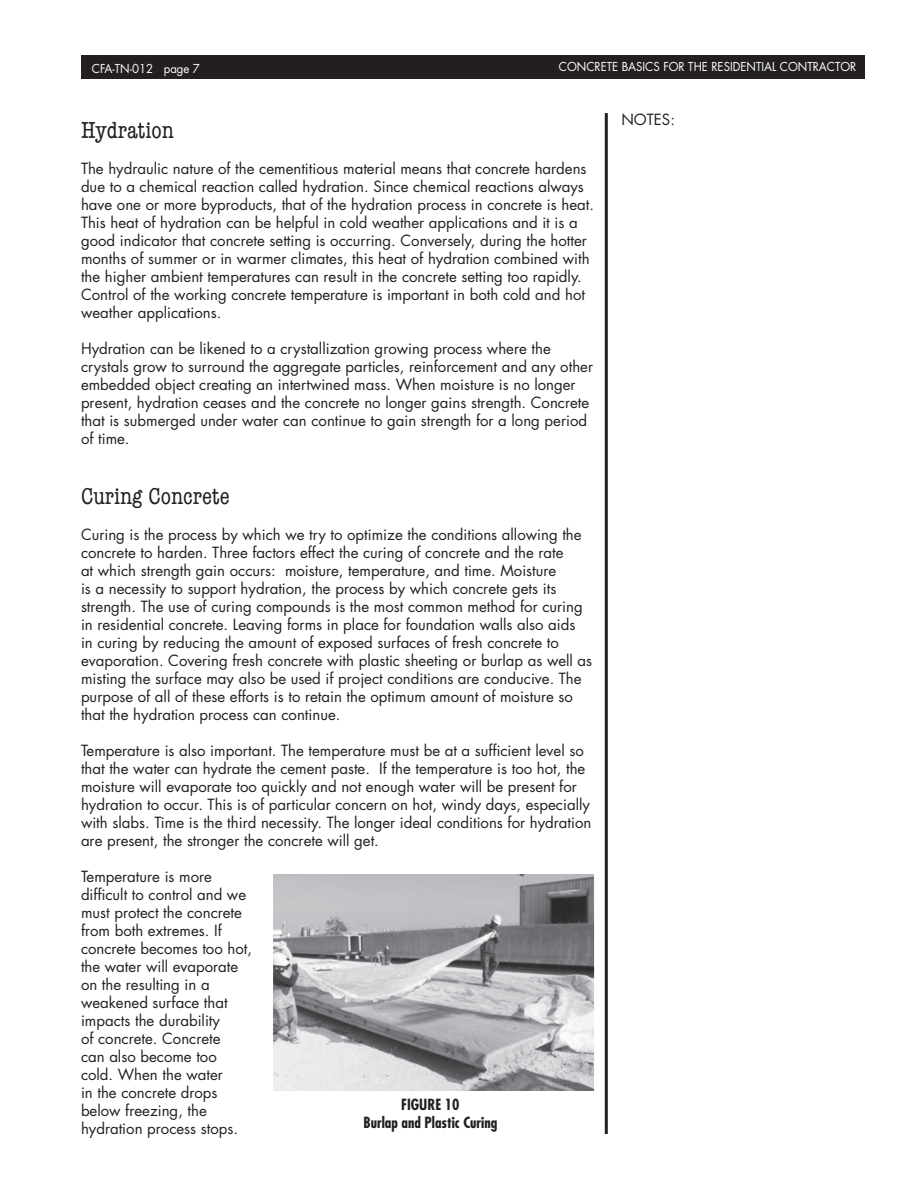
<style>
.page{position:relative;width:918px;height:1188px;background:#fff}
.page>*{position:absolute;margin:0;border:0;box-sizing:border-box;transform-origin:0 0}
.t1{font:condensed 24px "American Typewriter";color:#231f20}
.t2{font:15px/18px "Futura Std";color:#231f20}
.t3{font:700 condensed 15px/18px "Futura Std";color:#231f20;text-align:center}
.t4{font:12px "Futura Std";color:#fff;scale:.95 1}
</style>
<div class="page">
<img style="left:273px;top:875px;width:322px;height:215px">
<hr style="left:605px;top:113px;width:3px;height:1021px;background:#231f20">
<div style="left:81px;top:55px;width:784px;height:24px;background:#231f20"></div>
<p class="t4" style="left:92px;top:61px;width:115px">CFA-TN-012 page 7</p>
<p class="t4" style="left:559px;top:59px;width:315px">CONCRETE BASICS FOR THE RESIDENTIAL CONTRACTOR</p>
<h1 class="t1" style="left:81px;top:112px;width:94px">Hydration</h1>
<p class="t2" style="left:81px;top:160px;width:515px">The hydraulic nature of the cementitious material means that concrete hardens due to a chemical reaction called hydration. Since chemical reactions always have one or more byproducts, that of the hydration process in concrete is heat.<br>This heat of hydration can be helpful in cold weather applications and it is a good indicator that concrete setting is occurring. Conversely, during the hotter months of summer or in warmer climates, this heat of hydration combined with the higher ambient temperatures can result in the concrete setting too rapidly.<br>Control of the working concrete temperature is important in both cold and hot weather applications.</p>
<p class="t2" style="left:81px;top:340px;width:514px">Hydration can be likened to a crystallization growing process where the crystals grow to surround the aggregate particles, reinforcement and any other embedded object creating an intertwined mass. When moisture is no longer present, hydration ceases and the concrete no longer gains strength. Concrete that is submerged under water can continue to gain strength for a long period of time.</p>
<h1 class="t1" style="left:81px;top:478px;width:150px">Curing Concrete</h1>
<p class="t2" style="left:81px;top:526px;width:513px">Curing is the process by which we try to optimize the conditions allowing the concrete to harden. Three factors effect the curing of concrete and the rate<br>at which strength gain occurs: moisture, temperature, and time. Moisture<br>is a necessity to support hydration, the process by which concrete gets its strength. The use of curing compounds is the most common method for curing in residential concrete. Leaving forms in place for foundation walls also aids<br>in curing by reducing the amount of exposed surfaces of fresh concrete to evaporation. Covering fresh concrete with plastic sheeting or burlap as well as misting the surface may also be used if project conditions are conducive. The purpose of all of these efforts is to retain the optimum amount of moisture so that the hydration process can continue.</p>
<p class="t2" style="left:81px;top:742px;width:512px">Temperature is also important. The temperature must be at a sufficient level so that the water can hydrate the cement paste. If the temperature is too hot, the moisture will evaporate too quickly and not enough water will be present for hydration to occur. This is of particular concern on hot, windy days, especially with slabs. Time is the third necessity. The longer ideal conditions for hydration are present, the stronger the concrete will get.</p>
<p class="t2" style="left:81px;top:868px;width:173px">Temperature is more difficult to control and we must protect the concrete from both extremes. If concrete becomes too hot, the water will evaporate on the resulting in a weakened surface that impacts the durability<br>of concrete. Concrete<br>can also become too cold. When the water<br>in the concrete drops below freezing, the hydration process stops.</p>
<p class="t3" style="left:364px;top:1095px;width:135px">FIGURE 10<br>Burlap and Plastic Curing</p>
<p class="t2" style="left:621px;top:111px;width:55px">NOTES:</p>
</div>
